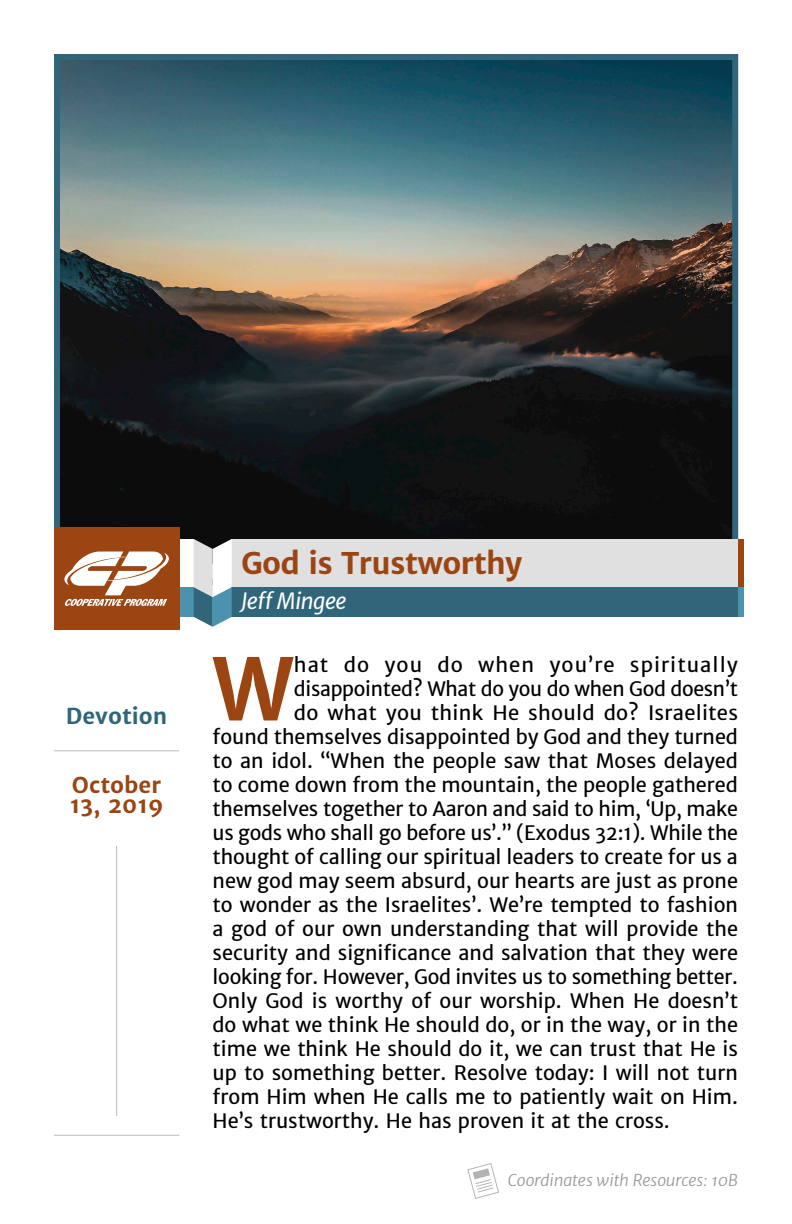
<style>
.page{position:relative;width:792px;height:1224px;background:#fff}
.page>*{position:absolute;margin:0;border:0;box-sizing:border-box;transform-origin:0 0}
.First_Paragraph{font:700 84.6px "Merriweather Sans";color:#9b4512}
.Names{font:700 30px "Merriweather Sans";letter-spacing:-.025em;color:#9b4512}
.Date{font:700 22px/20px "Merriweather Sans";color:#9b4512}
.Location{font:italic 22px "Merriweather Sans";letter-spacing:-.025em;color:#fff}
.Date-2{font:700 22px "Merriweather Sans";color:#31667a}
.First_Paragraph-2{font:20px "Merriweather Sans";color:#000}
.First_Paragraph-3{font:20px "Merriweather Sans";letter-spacing:.05em;color:#000}
.Paragraph_Style_1{font:italic 300 16px "Merriweather Sans";color:#939498}
</style>
<div class="page">
<img style="left:61px;top:61px;width:670px;height:478px">
<div style="left:54px;top:54px;width:684px;height:531px;border:6px solid #31667a"></div>
<div style="left:170px;top:539px;width:24px;height:48px;background:#fff"></div>
<div style="left:170px;top:587px;width:24px;height:30px;background:#4b92ae"></div>
<div style="left:232px;top:539px;width:506px;height:48px;background:#e0e0e0"></div>
<div style="left:738px;top:539px;width:6px;height:48px;background:#9b4512"></div>
<div style="left:738px;top:587px;width:6px;height:30px;background:#4b92ae"></div>
<div style="left:232px;top:587px;width:506px;height:30px;background:#31667a"></div>
<svg style="left:194px;top:539px;width:38px;height:88px"></svg>
<hr style="left:54px;top:1135px;width:125px;height:1px;background:#bbbdc0">
<hr style="left:54px;top:750px;width:125px;height:1px;background:#bbbdc0">
<hr style="left:116px;top:846px;width:1px;height:270px;background:#bbbdc0">
<svg style="left:467px;top:1163px;width:32px;height:36px"></svg>
<div style="left:54px;top:528px;width:125px;height:102px;background:#9b4512"></div>
<svg style="left:64px;top:552px;width:105px;height:54px"></svg>
<p class="Date-2" style="left:66px;top:701px;width:103px">Devotion</p>
<p class="Date" style="left:70px;top:775px;width:95px">October<br>13, 2019</p>
<p class="Names" style="left:241px;top:543px;width:283px">God is Trustworthy</p>
<p class="Location" style="left:241px;top:586px;width:107px">Jeff Mingee</p>
<p class="First_Paragraph" style="left:212px;top:634px;width:83px">W</p>
<p class="First_Paragraph-3" style="left:294px;top:652px;width:446px">hat do you do when you’re spiritually</p>
<p class="First_Paragraph-2" style="left:294px;top:676px;width:446px">disappointed? What do you do when God doesn’t</p>
<p class="First_Paragraph-2" style="left:294px;top:700px;width:446px">do what you think He should do? Israelites</p>
<p class="First_Paragraph-2" style="left:213px;top:724px;width:527px">found themselves disappointed by God and they turned</p>
<p class="First_Paragraph-2" style="left:213px;top:748px;width:527px">to an idol. “When the people saw that Moses delayed</p>
<p class="First_Paragraph-2" style="left:213px;top:772px;width:527px">to come down from the mountain, the people gathered</p>
<p class="First_Paragraph-2" style="left:213px;top:796px;width:527px">themselves together to Aaron and said to him, ‘Up, make</p>
<p class="First_Paragraph-2" style="left:213px;top:820px;width:527px">us gods who shall go before us’.” (Exodus 32:1). While the</p>
<p class="First_Paragraph-2" style="left:213px;top:844px;width:527px">thought of calling our spiritual leaders to create for us a</p>
<p class="First_Paragraph-2" style="left:213px;top:868px;width:527px">new god may seem absurd, our hearts are just as prone</p>
<p class="First_Paragraph-2" style="left:213px;top:892px;width:527px">to wonder as the Israelites’. We’re tempted to fashion</p>
<p class="First_Paragraph-2" style="left:213px;top:916px;width:527px">a god of our own understanding that will provide the</p>
<p class="First_Paragraph-2" style="left:213px;top:940px;width:527px">security and significance and salvation that they were</p>
<p class="First_Paragraph-2" style="left:213px;top:964px;width:527px">looking for. However, God invites us to something better.</p>
<p class="First_Paragraph-2" style="left:213px;top:988px;width:527px">Only God is worthy of our worship. When He doesn’t</p>
<p class="First_Paragraph-2" style="left:213px;top:1012px;width:527px">do what we think He should do, or in the way, or in the</p>
<p class="First_Paragraph-2" style="left:213px;top:1036px;width:527px">time we think He should do it, we can trust that He is</p>
<p class="First_Paragraph-2" style="left:213px;top:1060px;width:527px">up to something better. Resolve today: I will not turn</p>
<p class="First_Paragraph-2" style="left:213px;top:1084px;width:527px">from Him when He calls me to patiently wait on Him.</p>
<p class="First_Paragraph-2" style="left:213px;top:1108px;width:459px">He’s trustworthy. He has proven it at the cross.</p>
<p class="Paragraph_Style_1" style="left:508px;top:1169px;width:232px">Coordinates with Resources: 10B</p>
</div>
